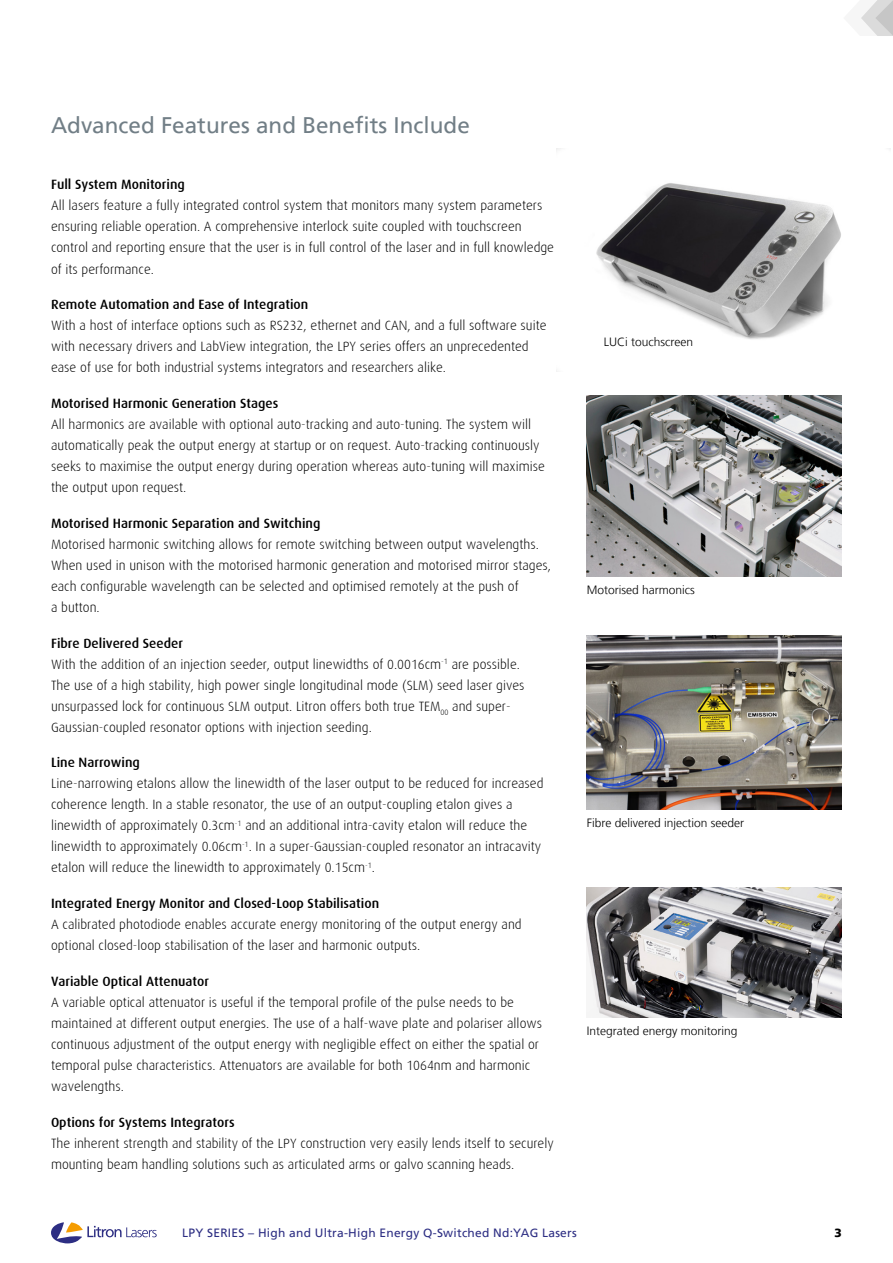
<style>
.page{position:relative;width:893px;height:1263px;background:#fff}
.page>*{position:absolute;margin:0;border:0;box-sizing:border-box;transform-origin:0 0}
.t1{font:22.5px "Frutiger LT";color:#717e86}
.t2{font:300 13.5px/21px "Dax";color:#000}
.t3{font:500 13.5px "Dax";color:#000}
.t4{font:300 12px "Frutiger LT";color:#000}
.t5{font:12px "Frutiger LT";letter-spacing:.02em;color:#2d2e83}
.t6{font:900 12px "Frutiger LT";color:#000}
.s1{font-weight:500}
</style>
<div class="page">
<svg style="left:861px;top:0;width:32px;height:36px"></svg>
<svg style="left:51px;top:1222px;width:106px;height:21px"></svg>
<img style="left:557px;top:149px;width:284px;height:190px">
<img style="left:587px;top:396px;width:255px;height:180px">
<img style="left:587px;top:635px;width:255px;height:174px">
<img style="left:587px;top:887px;width:255px;height:130px">
<h1 class="t1" style="left:51px;top:112px;width:420px">Advanced Features and Benefits Include</h1>
<p class="t3" style="left:51px;top:177px;width:135px">Full System Monitoring</p>
<p class="t2" style="left:51px;top:195px;width:505px">All lasers feature a fully integrated control system that monitors many system parameters ensuring reliable operation. A comprehensive interlock suite coupled with touchscreen control and reporting ensure that the user is in full control of the laser and in full knowledge of its performance.</p>
<p class="t3" style="left:51px;top:297px;width:259px">Remote Automation and Ease of Integration</p>
<p class="t2" style="left:51px;top:315px;width:497px">With a host of interface options such as RS232, ethernet and CAN, and a full software suite with necessary drivers and LabView integration, the LPY series offers an unprecedented ease of use for both industrial systems integrators and researchers alike.</p>
<p class="t3" style="left:51px;top:396px;width:229px">Motorised Harmonic Generation Stages</p>
<p class="t2" style="left:51px;top:414px;width:495px">All harmonics are available with optional auto-tracking and auto-tuning. The system will automatically peak the output energy at startup or on request. Auto-tracking continuously seeks to maximise the output energy during operation whereas auto-tuning will maximise the output upon request.</p>
<p class="t3" style="left:51px;top:516px;width:271px">Motorised Harmonic Separation and Switching</p>
<p class="t2" style="left:51px;top:534px;width:502px">Motorised harmonic switching allows for remote switching between output wavelengths.<br>When used in unison with the motorised harmonic generation and motorised mirror stages, each configurable wavelength can be selected and optimised remotely at the push of<br>a button.</p>
<p class="t2" style="left:51px;top:633px;width:475px"><span class="s1">Fibre Delivered Seeder<br></span>With the addition of an injection seeder, output linewidths of 0.0016cm<sup>-1</sup> are possible.<br>The use of a high stability, high power single longitudinal mode (SLM) seed laser gives unsurpassed lock for continuous SLM output. Litron offers both true TEM<sub>00</sub> and super-Gaussian-coupled resonator options with injection seeding.</p>
<p class="t3" style="left:51px;top:755px;width:90px">Line Narrowing</p>
<p class="t2" style="left:51px;top:773px;width:494px">Line-narrowing etalons allow the linewidth of the laser output to be reduced for increased coherence length. In a stable resonator, the use of an output-coupling etalon gives a linewidth of approximately 0.3cm<sup>-1</sup> and an additional intra-cavity etalon will reduce the linewidth to approximately 0.06cm<sup>-1</sup>. In a super-Gaussian-coupled resonator an intracavity etalon will reduce the linewidth to approximately 0.15cm<sup>-1</sup>.</p>
<p class="t3" style="left:51px;top:896px;width:330px">Integrated Energy Monitor and Closed-Loop Stabilisation</p>
<p class="t2" style="left:51px;top:914px;width:472px">A calibrated photodiode enables accurate energy monitoring of the output energy and optional closed-loop stabilisation of the laser and harmonic outputs.</p>
<p class="t3" style="left:51px;top:974px;width:160px">Variable Optical Attenuator</p>
<p class="t2" style="left:51px;top:992px;width:492px">A variable optical attenuator is useful if the temporal profile of the pulse needs to be maintained at different output energies. The use of a half-wave plate and polariser allows continuous adjustment of the output energy with negligible effect on either the spatial or temporal pulse characteristics. Attenuators are available for both 1064nm and harmonic wavelengths.</p>
<p class="t3" style="left:51px;top:1114px;width:185px">Options for Systems Integrators</p>
<p class="t2" style="left:51px;top:1133px;width:504px">The inherent strength and stability of the LPY construction very easily lends itself to securely mounting beam handling solutions such as articulated arms or galvo scanning heads.</p>
<p class="t4" style="left:604px;top:335px;width:91px">LUCi touchscreen</p>
<p class="t4" style="left:587px;top:583px;width:110px">Motorised harmonics</p>
<p class="t4" style="left:587px;top:816px;width:159px">Fibre delivered injection seeder</p>
<p class="t4" style="left:587px;top:1024px;width:152px">Integrated energy monitoring</p>
<p class="t5" style="left:182px;top:1226px;width:396px">LPY SERIES – High and Ultra-High Energy Q-Switched Nd:YAG Lasers</p>
<p class="t6" style="left:835px;top:1226px;width:9px">3</p>
</div>
